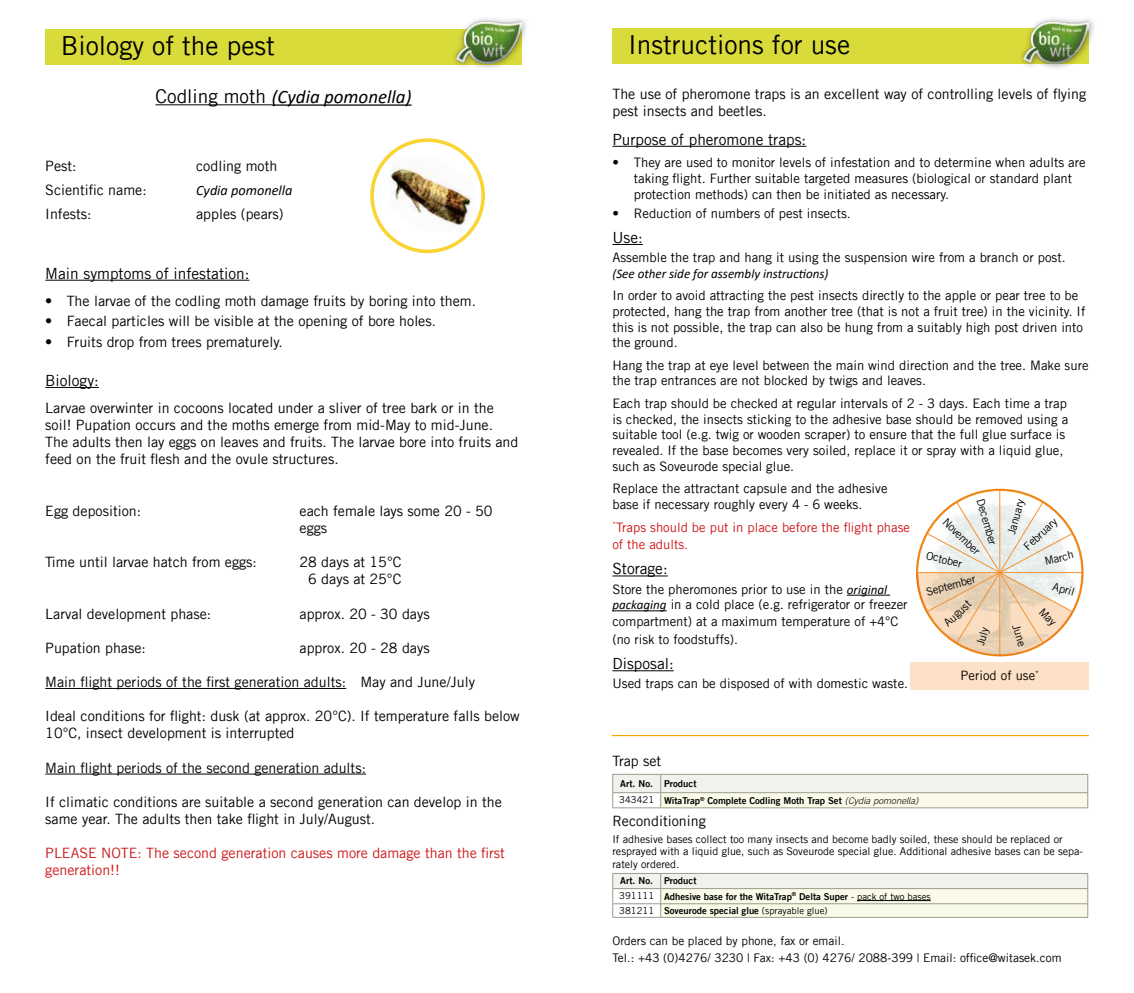
<style>
.page{position:relative;width:1134px;height:993px;background:#fff}
.page>*{position:absolute;margin:0;border:0;box-sizing:border-box;transform-origin:0 0}
.t1{font:26.38px "Trade Gothic LT";color:#000}
.t2{font:italic 19px "Calibri";color:#000}
.t3{font:15.5px "Trade Gothic LT";color:#000}
.t4{font:14.25px/17.1px "Trade Gothic LT";color:#000}
.t5{font:14.25px/17.1px "Trade Gothic LT";color:#cd1719}
.t6{font:italic 14.25px "Calibri";color:#000}
.t7{font:13.12px/15.6px "Trade Gothic LT";color:#000}
.t8{font:13.12px/17.1px "Trade Gothic LT";color:#cd1719}
.t9{font:italic 13.12px "Calibri";color:#000}
.t10{font:13px "Trade Gothic LT";color:#000}
.t11{font:12.88px "Trade Gothic LT";letter-spacing:.005em;color:#000}
.t12{font:11.88px/17.6px "Trade Gothic LT";color:#000}
.t13{font:11.12px "Trade Gothic LT";color:#000}
.t14{font:10.75px/12.9px "Trade Gothic LT";color:#000}
.t15{font:9.5px/15.1px "Trade Gothic LT Bold Two";color:#000}
.t16{font:9.5px "Trade Gothic LT";color:#000}
.s1{font-family:"Trade Gothic LT";font-style:normal}
.s2{font-family:"Calibri";font-style:italic}
.s3{font-family:"Trade Gothic LT"}
.s4{font-family:"Trade Gothic";font-weight:300;font-style:italic}
.s5{font-family:"Trade Gothic LT Bold Two"}
</style>
<div class="page">
<hr style="left:156px;top:104px;width:116px;height:1px;background:#000">
<hr style="left:272px;top:104px;width:140px;height:2px;background:#000">
<hr style="left:45px;top:280px;width:204px;height:1px;background:#000">
<hr style="left:45px;top:387px;width:54px;height:1px;background:#000">
<hr style="left:45px;top:687px;width:301px;height:1px;background:#000">
<hr style="left:45px;top:773px;width:321px;height:1px;background:#000">
<hr style="left:612px;top:146px;width:194px;height:1px;background:#000">
<hr style="left:612px;top:244px;width:31px;height:1px;background:#000">
<hr style="left:612px;top:575px;width:56px;height:1px;background:#000">
<hr style="left:847px;top:594px;width:43px;height:1px;background:#000">
<hr style="left:612px;top:610px;width:55px;height:1px;background:#000">
<hr style="left:612px;top:670px;width:62px;height:1px;background:#000">
<svg style="left:918px;top:490px;width:164px;height:164px"></svg>
<img style="left:1073px;top:532px;width:5px;height:81px">
<hr style="left:999px;top:490px;width:1px;height:164px;background:#f39232">
<hr style="left:918px;top:572px;width:163px;height:1px;background:#f39232">
<div style="left:911px;top:661px;width:178px;height:28px;background:#fde1c6"></div>
<hr style="left:612px;top:872px;width:49px;height:1px;background:#9d9b8e">
<hr style="left:661px;top:872px;width:427px;height:1px;background:#9d9b8e">
<svg style="left:612px;top:873px;width:476px;height:44px;background:#f0f0e4"></svg>
<hr style="left:857px;top:900px;width:74px;height:1px;background:#000">
<div style="left:45px;top:29px;width:477px;height:35px;background:#d8db39"></div>
<div style="left:612px;top:28px;width:477px;height:35px;background:#d8db39"></div>
<hr style="left:612px;top:773px;width:49px;height:1px;background:#9d9b8e">
<hr style="left:661px;top:773px;width:427px;height:1px;background:#9d9b8e">
<hr style="left:612px;top:807px;width:49px;height:1px;background:#9d9b8e">
<svg style="left:612px;top:774px;width:476px;height:33px;background:#efefe6"></svg>
<hr style="left:661px;top:807px;width:427px;height:1px;background:#9d9b8e">
<div style="left:450px;top:16px;width:80px;height:55px;background:#000;opacity:.4"></div>
<img style="left:457px;top:22px;width:65px;height:41px">
<div style="left:1017px;top:16px;width:80px;height:55px;background:#000;opacity:.4"></div>
<img style="left:1024px;top:22px;width:65px;height:41px">
<hr style="left:612px;top:734px;width:477px;height:2px;background:#f7a700">
<div style="left:370px;top:138px;width:115px;height:115px;border:4px solid #f9d433;border-radius:50%"></div>
<img style="left:389px;top:158px;width:86px;height:73px">
<svg style="left:916px;top:501px;width:157px;height:153px"></svg>
<h1 class="t1" style="left:61px;top:29px;width:216px">Biology of the pest</h1>
<h1 class="t1" style="left:628px;top:29px;width:224px">Instructions for use</h1>
<h2 class="t2" style="left:156px;top:83px;width:257px"><span class="s1">Codling moth</span> (Cydia pomonella)</h2>
<p class="t4" style="left:45px;top:157px;width:33px">Pest:</p>
<p class="t4" style="left:196px;top:157px;width:83px">codling moth</p>
<p class="t4" style="left:45px;top:181px;width:103px">Scientific name:</p>
<p class="t6" style="left:196px;top:180px;width:98px">Cydia pomonella</p>
<p class="t4" style="left:45px;top:205px;width:48px">Infests:</p>
<p class="t4" style="left:196px;top:205px;width:89px">apples (pears)</p>
<p class="t3" style="left:45px;top:264px;width:206px">Main symptoms of infestation:</p>
<p class="t4" style="left:45px;top:292px;width:432px">• The larvae of the codling moth damage fruits by boring into them.</p>
<p class="t4" style="left:45px;top:312px;width:392px">• Faecal particles will be visible at the opening of bore holes.</p>
<p class="t4" style="left:45px;top:333px;width:239px">• Fruits drop from trees prematurely.</p>
<p class="t3" style="left:45px;top:371px;width:55px">Biology:</p>
<p class="t4" style="left:45px;top:399px;width:475px">Larvae overwinter in cocoons located under a sliver of tree bark or in the soil! Pupation occurs and the moths emerge from mid-May to mid-June.<br>The adults then lay eggs on leaves and fruits. The larvae bore into fruits and feed on the fruit flesh and the ovule structures.</p>
<p class="t4" style="left:45px;top:502px;width:97px">Egg deposition:</p>
<p class="t4" style="left:300px;top:502px;width:195px">each female lays some 20 - 50 eggs</p>
<p class="t4" style="left:45px;top:553px;width:213px">Time until larvae hatch from eggs:</p>
<p class="t4" style="left:300px;top:553px;width:103px;text-align:right">28 days at 15°C<br>6 days at 25°C</p>
<p class="t4" style="left:45px;top:604px;width:167px">Larval development phase:</p>
<p class="t4" style="left:300px;top:604px;width:132px">approx. 20 - 30 days</p>
<p class="t4" style="left:45px;top:638px;width:102px">Pupation phase:</p>
<p class="t4" style="left:300px;top:638px;width:132px">approx. 20 - 28 days</p>
<p class="t4" style="left:45px;top:673px;width:431px">Main flight periods of the first generation adults: May and June/July</p>
<p class="t4" style="left:45px;top:707px;width:476px">Ideal conditions for flight: dusk (at approx. 20°C). If temperature falls below<br>10°C, insect development is interrupted</p>
<p class="t4" style="left:45px;top:758px;width:322px">Main flight periods of the second generation adults:</p>
<p class="t4" style="left:45px;top:792px;width:458px">If climatic conditions are suitable a second generation can develop in the same year. The adults then take flight in July/August.</p>
<p class="t5" style="left:45px;top:844px;width:461px">PLEASE NOTE: The second generation causes more damage than the first generation!!</p>
<p class="t4" style="left:612px;top:85px;width:475px">The use of pheromone traps is an excellent way of controlling levels of flying pest insects and beetles.</p>
<p class="t3" style="left:612px;top:130px;width:195px">Purpose of pheromone traps:</p>
<p class="t7" style="left:634px;top:154px;width:453px;text-indent:-21px">• They are used to monitor levels of infestation and to determine when adults are taking flight. Further suitable targeted measures (biological or standard plant protection methods) can then be initiated as necessary.</p>
<p class="t7" style="left:612px;top:205px;width:240px">• Reduction of numbers of pest insects.</p>
<p class="t3" style="left:612px;top:228px;width:32px">Use:</p>
<p class="t7" style="left:612px;top:249px;width:455px">Assemble the trap and hang it using the suspension wire from a branch or post.</p>
<p class="t9" style="left:612px;top:264px;width:218px">(See other side for assembly instructions)</p>
<p class="t7" style="left:612px;top:287px;width:474px">In order to avoid attracting the pest insects directly to the apple or pear tree to be protected, hang the trap from another tree (that is not a fruit tree) in the vicinity. If this is not possible, the trap can also be hung from a suitably high post driven into the ground.</p>
<p class="t7" style="left:612px;top:357px;width:478px">Hang the trap at eye level between the main wind direction and the tree. Make sure the trap entrances are not blocked by twigs and leaves.</p>
<p class="t7" style="left:612px;top:395px;width:457px">Each trap should be checked at regular intervals of 2 - 3 days. Each time a trap is checked, the insects sticking to the adhesive base should be removed using a suitable tool (e.g. twig or wooden scraper) to ensure that the full glue surface is revealed. If the base becomes very soiled, replace it or spray with a liquid glue, such as Soveurode special glue.</p>
<p class="t7" style="left:612px;top:480px;width:277px">Replace the attractant capsule and the adhesive base if necessary roughly every 4 - 6 weeks.</p>
<p class="t8" style="left:612px;top:518px;width:299px"><sup>*</sup>Traps should be put in place before the flight phase of the adults.</p>
<p class="t3" style="left:612px;top:559px;width:57px">Storage:</p>
<p class="t7" style="left:612px;top:581px;width:297px">Store the pheromones prior to use in the <span class="s2">original packaging</span> in a cold place (e.g. refrigerator or freezer</p>
<p class="t7" style="left:612px;top:613px;width:287px">compartment) at a maximum temperature of +4°C</p>
<p class="t10" style="left:612px;top:631px;width:127px">(no risk to foodstuffs).</p>
<p class="t3" style="left:612px;top:654px;width:63px">Disposal:</p>
<p class="t7" style="left:612px;top:675px;width:297px">Used traps can be disposed of with domestic waste.</p>
<p class="t13" style="left:1005px;top:532px;width:38px;rotate:-75deg">January</p>
<p class="t13" style="left:987px;top:497px;width:49px;rotate:74deg">December</p>
<p class="t13" style="left:949px;top:515px;width:49px;rotate:44deg">November</p>
<p class="t13" style="left:1021px;top:542px;width:43px;rotate:-43deg">February</p>
<p class="t13" style="left:1043px;top:554px;width:31px;rotate:-14deg">March</p>
<p class="t13" style="left:1055px;top:579px;width:24px;rotate:16deg">April</p>
<p class="t13" style="left:1022px;top:622px;width:24px;rotate:73deg">June</p>
<p class="t13" style="left:928px;top:548px;width:38px;rotate:14deg">October</p>
<p class="t13" style="left:925px;top:585px;width:52px;rotate:-15deg">September</p>
<p class="t13" style="left:941px;top:619px;width:34px;rotate:-43deg">August</p>
<p class="t13" style="left:973px;top:643px;width:20px;rotate:-75deg">July</p>
<p class="t11" style="left:960px;top:667px;width:80px">Period of use<sup>*</sup></p>
<p class="t4" style="left:612px;top:752px;width:50px">Trap set</p>
<p class="t15" style="left:619px;top:774px;width:301px;line-height:16.8px">Art. No. Product<br><span class="s3">343421</span> WitaTrap<sup>®</sup> Complete Codling Moth Trap Set <span class="s4">(Cydia pomonella)</span></p>
<p class="t4" style="left:612px;top:812px;width:95px">Reconditioning</p>
<p class="t14" style="left:612px;top:832px;width:472px">If adhesive bases collect too many insects and become badly soiled, these should be replaced or resprayed with a liquid glue, such as Soveurode special glue. Additional adhesive bases can be sepa&shy;rately ordered.</p>
<p class="t15" style="left:619px;top:873px;width:313px">Art. No. Product<br><span class="s3">391111</span> Adhesive base for the WitaTrap<sup>®</sup> Delta Super <span class="s3">- pack of two bases</span></p>
<p class="t16" style="left:619px;top:904px;width:210px">381211 <span class="s5">Soveurode special glue</span> (sprayable glue)</p>
<p class="t12" style="left:612px;top:931px;width:451px">Orders can be placed by phone, fax or email.<br>Tel.: +43 (0)4276/ 3230 | Fax: +43 (0) 4276/ 2088-399 | Email: office@witasek.com</p>
</div>
